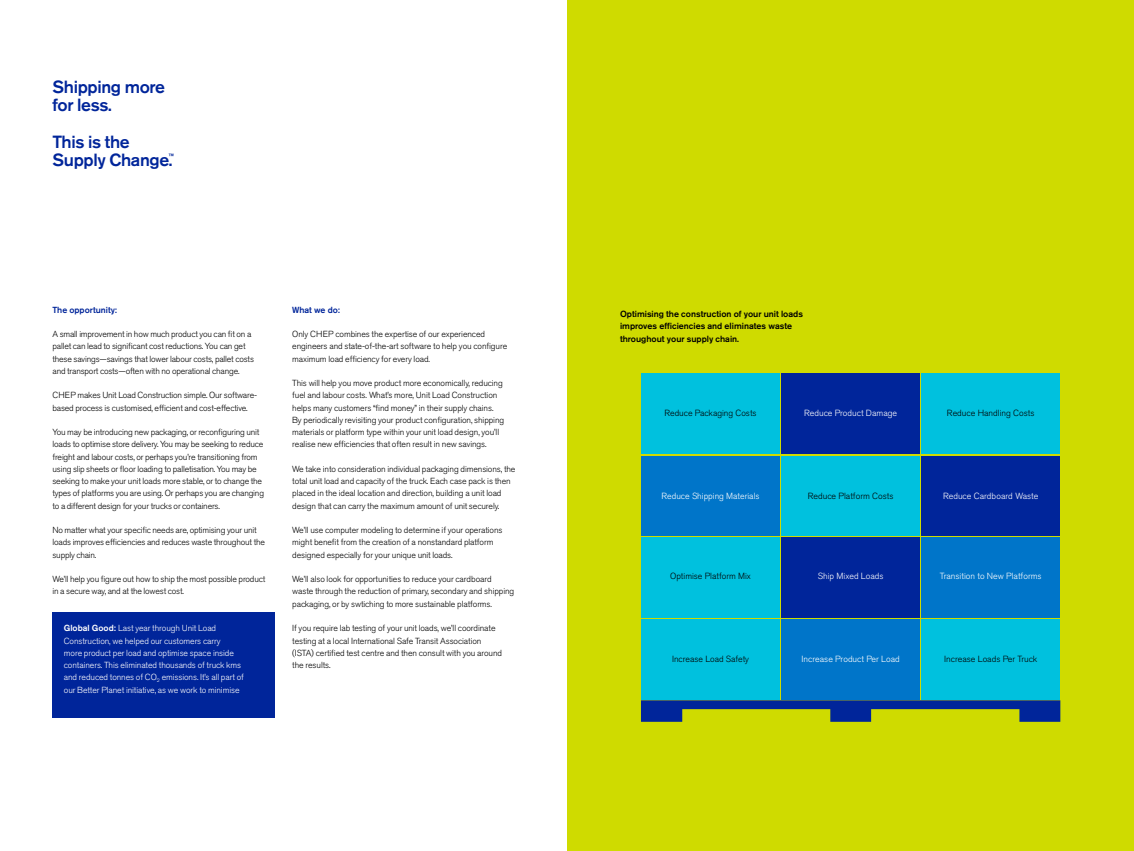
<style>
.page{position:relative;width:1134px;height:851px;background:#fff}
.page>*{position:absolute;margin:0;border:0;box-sizing:border-box;transform-origin:0 0}
.t1{font:500 17.5px/18.4px "Akzidenz Grotesk Pro";letter-spacing:-.02em;color:#00259a}
.t2{font:300 8.84px "Akzidenz Grotesk Pro";color:#fff}
.t3{font:300 8.84px "Akzidenz Grotesk Pro";color:#000}
.t4{font:500 8.84px/12.4px "Akzidenz Grotesk Pro";color:#000}
.t5{font:300 8.75px/12.2px "Akzidenz Grotesk Pro";letter-spacing:-.01em;color:#000}
.t6{font:300 8.75px/12.2px "Akzidenz Grotesk Pro";letter-spacing:-.01em;color:#fff}
.t7{font:500 8.75px "Akzidenz Grotesk Pro";color:#00259a}
.t8{font:500 7.61px "Akzidenz Grotesk Pro";color:#00259a}
.s1{font-weight:500}
</style>
<div class="page">
<div style="left:53px;top:612px;width:222px;height:106px;background:#00259a"></div>
<div style="left:567px;top:0;width:567px;height:850px;background:#cfdb00"></div>
<div style="left:641px;top:619px;width:139px;height:81px;background:#00c1de"></div>
<div style="left:782px;top:619px;width:138px;height:81px;background:#0075c9"></div>
<div style="left:922px;top:619px;width:138px;height:81px;background:#00c1de"></div>
<div style="left:782px;top:537px;width:138px;height:80px;background:#00259a"></div>
<div style="left:922px;top:537px;width:138px;height:80px;background:#0075c9"></div>
<div style="left:641px;top:537px;width:139px;height:80px;background:#00c1de"></div>
<div style="left:782px;top:456px;width:138px;height:79px;background:#00c1de"></div>
<div style="left:922px;top:456px;width:138px;height:79px;background:#00259a"></div>
<div style="left:641px;top:456px;width:139px;height:79px;background:#0075c9"></div>
<div style="left:641px;top:373px;width:139px;height:81px;background:#00c1de"></div>
<div style="left:782px;top:373px;width:138px;height:81px;background:#00259a"></div>
<div style="left:922px;top:373px;width:138px;height:81px;background:#00c1de"></div>
<svg style="left:641px;top:700px;width:419px;height:21px"></svg>
<h1 class="t1" style="left:52px;top:77px;width:114px">Shipping more for less.</h1>
<h1 class="t1" style="left:52px;top:132px;width:122px">This is the<br>Supply Change.</h1>
<p class="t8" style="left:169px;top:152px;width:7px">™</p>
<p class="t7" style="left:52px;top:304px;width:66px">The opportunity:</p>
<p class="t5" style="left:52px;top:328px;width:203px">A small improvement in how much product you can fit on a pallet can lead to significant cost reductions. You can get these savings—savings that lower labour costs, pallet costs and transport costs—often with no operational change.</p>
<p class="t5" style="left:52px;top:389px;width:206px">CHEP makes Unit Load Construction simple. Our software&shy;based process is customised, efficient and cost-effective.</p>
<p class="t5" style="left:52px;top:426px;width:213px">You may be introducing new packaging, or reconfiguring unit loads to optimise store delivery. You may be seeking to reduce freight and labour costs, or perhaps you’re transitioning from using slip sheets or floor loading to palletisation. You may be seeking to make your unit loads more stable, or to change the types of platforms you are using. Or perhaps you are changing to a different design for your trucks or containers.</p>
<p class="t5" style="left:52px;top:524px;width:214px">No matter what your specific needs are, optimising your unit loads improves efficiencies and reduces waste throughout the supply chain.</p>
<p class="t5" style="left:52px;top:573px;width:214px">We’ll help you figure out how to ship the most possible product in a secure way, and at the lowest cost.</p>
<p class="t6" style="left:64px;top:622px;width:182px"><span class="s1">Global Good:</span> Last year through Unit Load Construction, we helped our customers carry<br>more product per load and optimise space inside containers. This eliminated thousands of truck kms and reduced tonnes of CO<sub>2</sub> emissions. It’s all part of our Better Planet initiative, as we work to minimise</p>
<p class="t7" style="left:292px;top:304px;width:49px">What we do:</p>
<p class="t5" style="left:292px;top:328px;width:217px">Only CHEP combines the expertise of our experienced engineers and state-of-the-art software to help you configure maximum load efficiency for every load.</p>
<p class="t5" style="left:292px;top:377px;width:213px">This will help you move product more economically, reducing fuel and labour costs. What’s more, Unit Load Construction helps many customers “find money” in their supply chains.<br>By periodically revisiting your product configuration, shipping materials or platform type within your unit load design, you’ll realise new efficiencies that often result in new savings.</p>
<p class="t5" style="left:292px;top:462px;width:225px">We take into consideration individual packaging dimensions, the total unit load and capacity of the truck. Each case pack is then placed in the ideal location and direction, building a unit load design that can carry the maximum amount of unit securely.</p>
<p class="t5" style="left:292px;top:524px;width:212px">We’ll use computer modeling to determine if your operations might benefit from the creation of a nonstandard platform designed especially for your unique unit loads.</p>
<p class="t5" style="left:292px;top:573px;width:224px">We’ll also look for opportunities to reduce your cardboard waste through the reduction of primary, secondary and shipping packaging, or by swtiching to more sustainable platforms.</p>
<p class="t5" style="left:292px;top:622px;width:211px">If you require lab testing of your unit loads, we’ll coordinate testing at a local International Safe Transit Association (ISTA) certified test centre and then consult with you around the results.</p>
<p class="t4" style="left:620px;top:307px;width:185px">Optimising the construction of your unit loads improves efficiencies and eliminates waste throughout your supply chain.</p>
<p class="t3" style="left:665px;top:407px;width:94px">Reduce Packaging Costs</p>
<p class="t2" style="left:804px;top:407px;width:95px">Reduce Product Damage</p>
<p class="t3" style="left:947px;top:407px;width:89px">Reduce Handling Costs</p>
<p class="t2" style="left:662px;top:489px;width:99px">Reduce Shipping Materials</p>
<p class="t3" style="left:808px;top:489px;width:87px">Reduce Platform Costs</p>
<p class="t2" style="left:943px;top:489px;width:97px">Reduce Cardboard Waste</p>
<p class="t3" style="left:670px;top:570px;width:82px">Optimise Platform Mix</p>
<p class="t2" style="left:818px;top:570px;width:67px">Ship Mixed Loads</p>
<p class="t2" style="left:940px;top:570px;width:103px">Transition to New Platforms</p>
<p class="t3" style="left:672px;top:653px;width:79px">Increase Load Safety</p>
<p class="t2" style="left:802px;top:653px;width:100px">Increase Product Per Load</p>
<p class="t3" style="left:944px;top:653px;width:95px">Increase Loads Per Truck</p>
</div>
